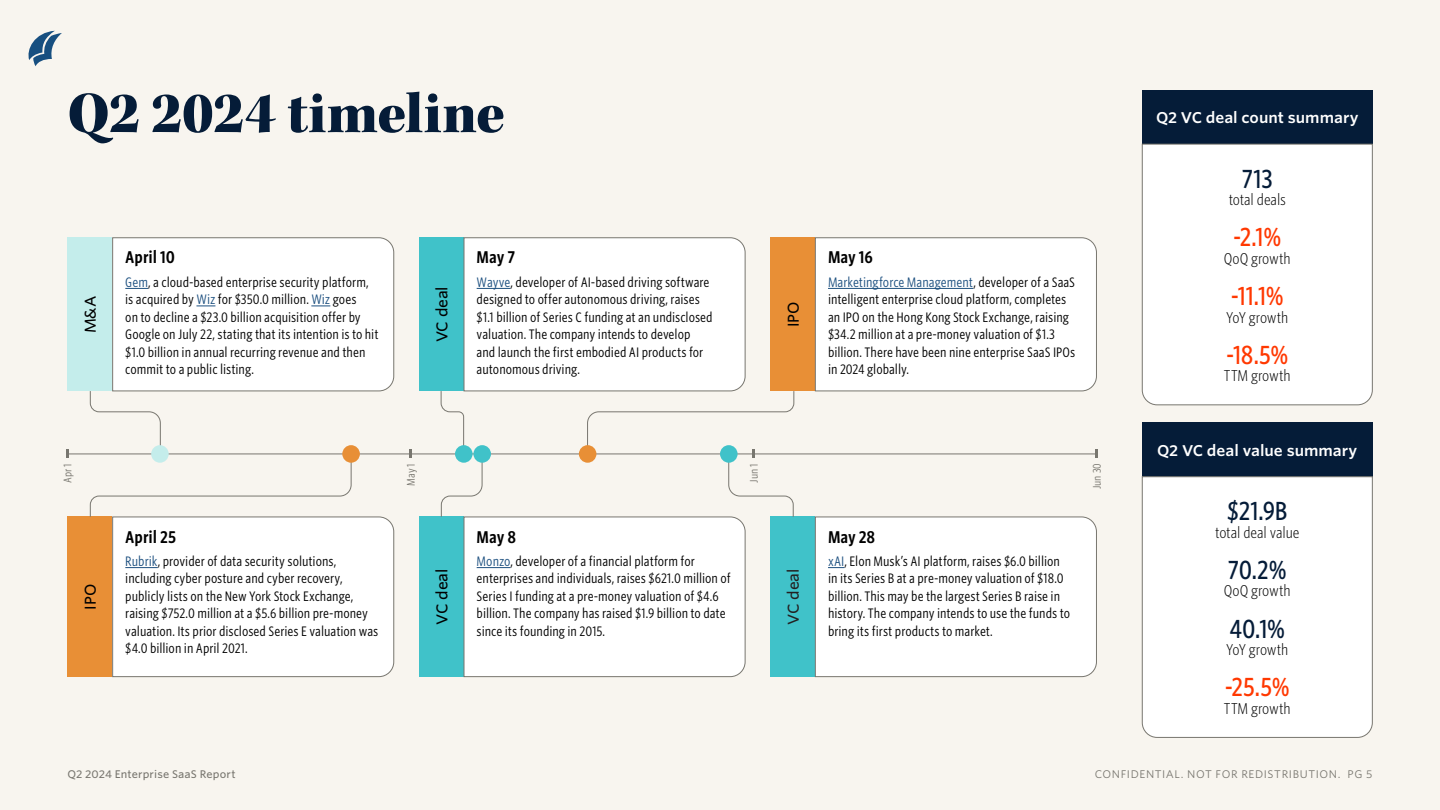
<style>
.page{position:relative;width:1440px;height:810px;background:#f8f5ef}
.page>*{position:absolute;margin:0;border:0;box-sizing:border-box;transform-origin:0 0}
.ETR_H1{font:60px "Kepler Std Black Subh";color:#051c38}
.ETR_Timeline_tombstone_number{font:500 25px "Whitney Cond S Sm";color:#ff3800}
.ETR_Timeline_tombstone_number-2{font:500 25px "Whitney Cond S Sm";letter-spacing:-.005em;color:#051c38}
.ETR_Timeline_item_date{font:600 16.25px "Whitney Cond S Sm";letter-spacing:-.005em;color:#000}
.ETR_Timeline_tombstone_text{font:300 15px "Whitney Cond S Sm";letter-spacing:-.01em;color:#000}
.ETR_Timeline_tombstone_header{font:600 15px "Whitney S Sm";color:#fff}
.ETR_Timeline_item_header{font:500 15px "Whitney S Sm";letter-spacing:-.005em;color:#000}
.ETR_Timeline_item_header-2{font:500 15px "Whitney S Sm";letter-spacing:-.005em;color:#231f20}
.ETR_Timeline_item_text{font:13.12px/17.5px "Whitney Cond S Sm";color:#000}
.t1{font:10.62px "Whitney S Sm";letter-spacing:.055em;color:#78766f}
.t2{font:500 10.62px "Whitney S Sm";letter-spacing:.01em;color:#78766f}
.ETR_Timeline_date_marker{font:10.62px "Whitney Cond S Sm";letter-spacing:.01em;color:#78766f}
.s1{color:#1d5080}
</style>
<div class="page">
<svg style="left:28px;top:31px;width:34px;height:35px"></svg>
<hr style="left:67px;top:454px;width:1030px;height:1px;background:#78766f">
<svg style="left:66px;top:450px;width:3px;height:8px"></svg>
<svg style="left:409px;top:450px;width:3px;height:8px"></svg>
<svg style="left:1095px;top:450px;width:3px;height:8px"></svg>
<div style="left:68px;top:238px;width:44px;height:153px;background:#c4edeb"></div>
<div style="left:68px;top:517px;width:44px;height:160px;background:#e88f36"></div>
<div style="left:770px;top:238px;width:45px;height:153px;background:#e88f36"></div>
<div style="left:815px;top:237px;width:282px;height:154px;background:#fff"></div>
<div style="left:770px;top:517px;width:45px;height:160px;background:#40c2c9"></div>
<div style="left:815px;top:517px;width:282px;height:160px;background:#fff"></div>
<div style="left:1142px;top:90px;width:230px;height:54px;background:#051c38"></div>
<div style="left:1142px;top:144px;width:231px;height:261px;background:#fff"></div>
<div style="left:1142px;top:423px;width:230px;height:54px;background:#051c38"></div>
<div style="left:1142px;top:476px;width:231px;height:262px;background:#fff"></div>
<svg style="left:90px;top:237px;width:304px;height:440px"></svg>
<div style="left:342px;top:445px;width:18px;height:18px;background:#e88f36;border-radius:50%"></div>
<div style="left:419px;top:238px;width:45px;height:153px;background:#40c2c9"></div>
<div style="left:419px;top:517px;width:45px;height:160px;background:#40c2c9"></div>
<svg style="left:440px;top:237px;width:354px;height:440px"></svg>
<div style="left:473px;top:445px;width:18px;height:18px;background:#40c2c9;border-radius:50%"></div>
<div style="left:455px;top:445px;width:18px;height:18px;background:#40c2c9;border-radius:50%"></div>
<p class="ETR_H1" style="left:68px;top:79px;width:439px">Q2 2024 timeline</p>
<p class="ETR_Timeline_item_header" style="left:80px;top:333px;width:40px;rotate:-90deg">M&amp;A</p>
<p class="ETR_Timeline_item_date" style="left:125px;top:246px;width:51px">April 10</p>
<p class="ETR_Timeline_item_text" style="left:125px;top:272px;width:255px"><span class="s1">Gem</span>, a cloud-based enterprise security platform, is acquired by <span class="s1">Wiz</span> for $350.0 million. <span class="s1">Wiz</span> goes<br>on to decline a $23.0 billion acquisition offer by Google on July 22, stating that its intention is to hit $1.0 billion in annual recurring revenue and then commit to a public listing.</p>
<p class="ETR_Timeline_item_header" style="left:431px;top:342px;width:58px;rotate:-90deg">VC deal</p>
<p class="ETR_Timeline_item_date" style="left:477px;top:246px;width:40px">May 7</p>
<p class="ETR_Timeline_item_text" style="left:477px;top:272px;width:237px"><span class="s1">Wayve</span>, developer of AI-based driving software designed to offer autonomous driving, raises $1.1 billion of Series C funding at an undisclosed valuation. The company intends to develop<br>and launch the first embodied AI products for autonomous driving.</p>
<p class="ETR_Timeline_item_header" style="left:783px;top:327px;width:27px;rotate:-90deg">IPO</p>
<p class="ETR_Timeline_item_date" style="left:828px;top:246px;width:46px">May 16</p>
<p class="ETR_Timeline_item_text" style="left:828px;top:272px;width:249px"><span class="s1">Marketingforce Management</span>, developer of a SaaS intelligent enterprise cloud platform, completes an IPO on the Hong Kong Stock Exchange, raising $34.2 million at a pre-money valuation of $1.3 billion. There have been nine enterprise SaaS IPOs in 2024 globally.</p>
<p class="ETR_Timeline_date_marker" style="left:61px;top:483px;width:22px;rotate:-90deg">Apr 1</p>
<p class="ETR_Timeline_date_marker" style="left:404px;top:486px;width:24px;rotate:-90deg">May 1</p>
<p class="ETR_Timeline_date_marker" style="left:747px;top:483px;width:21px;rotate:-90deg">Jun 1</p>
<p class="ETR_Timeline_date_marker" style="left:1090px;top:489px;width:28px;rotate:-90deg">Jun 30</p>
<p class="ETR_Timeline_item_header" style="left:80px;top:610px;width:27px;rotate:-90deg">IPO</p>
<p class="ETR_Timeline_item_date" style="left:125px;top:526px;width:52px">April 25</p>
<p class="ETR_Timeline_item_text" style="left:125px;top:552px;width:255px"><span class="s1">Rubrik</span>, provider of data security solutions, including cyber posture and cyber recovery, publicly lists on the New York Stock Exchange, raising $752.0 million at a $5.6 billion pre-money valuation. Its prior disclosed Series E valuation was $4.0 billion in April 2021.</p>
<p class="ETR_Timeline_item_header" style="left:431px;top:625px;width:58px;rotate:-90deg">VC deal</p>
<p class="ETR_Timeline_item_date" style="left:477px;top:526px;width:41px">May 8</p>
<p class="ETR_Timeline_item_text" style="left:477px;top:552px;width:255px"><span class="s1">Monzo</span>, developer of a financial platform for enterprises and individuals, raises $621.0 million of Series I funding at a pre-money valuation of $4.6 billion. The company has raised $1.9 billion to date since its founding in 2015.</p>
<p class="ETR_Timeline_item_header-2" style="left:783px;top:625px;width:58px;rotate:-90deg">VC deal</p>
<p class="ETR_Timeline_item_date" style="left:828px;top:526px;width:49px">May 28</p>
<p class="ETR_Timeline_item_text" style="left:828px;top:552px;width:244px"><span class="s1">xAI</span>, Elon Musk’s AI platform, raises $6.0 billion in its Series B at a pre-money valuation of $18.0 billion. This may be the largest Series B raise in history. The company intends to use the funds to bring its first products to market.</p>
<p class="ETR_Timeline_tombstone_header" style="left:1156px;top:107px;width:204px">Q2 VC deal count summary</p>
<p class="ETR_Timeline_tombstone_number-2" style="left:1242px;top:162px;width:32px">713</p>
<p class="ETR_Timeline_tombstone_text" style="left:1229px;top:190px;width:59px">total deals</p>
<p class="ETR_Timeline_tombstone_number" style="left:1233px;top:221px;width:50px">-2.1%</p>
<p class="ETR_Timeline_tombstone_text" style="left:1224px;top:249px;width:68px">QoQ growth</p>
<p class="ETR_Timeline_tombstone_number" style="left:1231px;top:279px;width:55px">-11.1%</p>
<p class="ETR_Timeline_tombstone_text" style="left:1226px;top:308px;width:64px">YoY growth</p>
<p class="ETR_Timeline_tombstone_number" style="left:1226px;top:338px;width:64px">-18.5%</p>
<p class="ETR_Timeline_tombstone_text" style="left:1224px;top:366px;width:68px">TTM growth</p>
<p class="ETR_Timeline_tombstone_header" style="left:1157px;top:440px;width:202px">Q2 VC deal value summary</p>
<p class="ETR_Timeline_tombstone_number-2" style="left:1227px;top:494px;width:62px">$21.9B</p>
<p class="ETR_Timeline_tombstone_text" style="left:1215px;top:523px;width:86px">total deal value</p>
<p class="ETR_Timeline_tombstone_number-2" style="left:1228px;top:553px;width:60px">70.2%</p>
<p class="ETR_Timeline_tombstone_text" style="left:1224px;top:581px;width:68px">QoQ growth</p>
<p class="ETR_Timeline_tombstone_number-2" style="left:1229px;top:612px;width:57px">40.1%</p>
<p class="ETR_Timeline_tombstone_text" style="left:1226px;top:640px;width:64px">YoY growth</p>
<p class="ETR_Timeline_tombstone_number" style="left:1225px;top:671px;width:66px">-25.5%</p>
<p class="ETR_Timeline_tombstone_text" style="left:1224px;top:699px;width:68px">TTM growth</p>
<p class="t2" style="left:68px;top:767px;width:170px">Q2 2024 Enterprise SaaS Report</p>
<p class="t1" style="left:1095px;top:767px;width:279px">CONFIDENTIAL. NOT FOR REDISTRIBUTION. PG 5</p>
</div>
